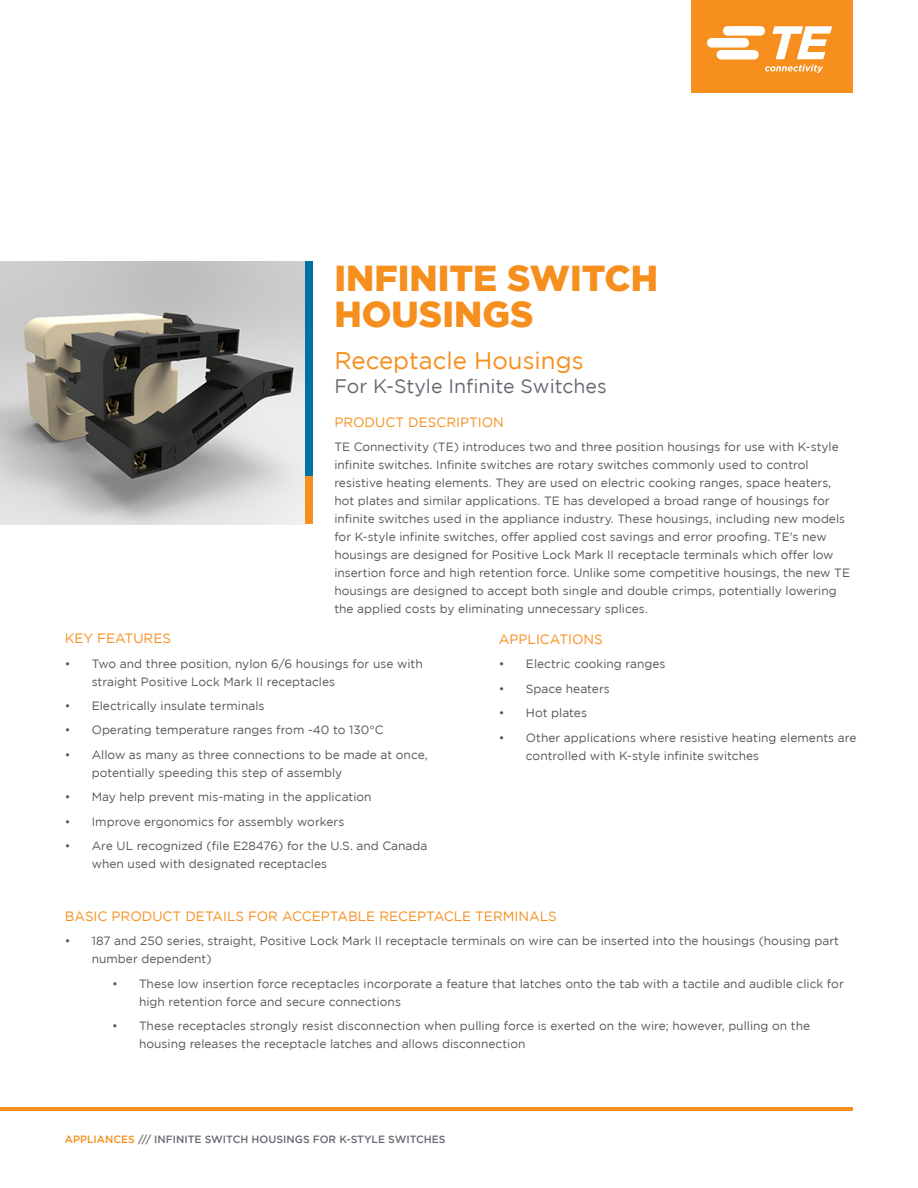
<style>
.page{position:relative;width:918px;height:1188px;background:#fff}
.page>*{position:absolute;margin:0;border:0;box-sizing:border-box;transform-origin:0 0}
.PS_Headline{font:900 36px/36px "Gotham";color:#f68f1e}
.PS_Subhead{font:24px "Gotham";color:#f68f1e}
.PS_Tagline{font:19.5px "Gotham";color:#696b73}
.PS_Body_Copy_Subhead{font:13.5px "Gotham";color:#f68f1e}
.PS_Body_Copy{font:12px/18px "Gotham";color:#57585a}
.PS_Footer_Info{font:500 10.5px "Gotham";color:#696b73}
.s1{color:#f68f1e}
</style>
<div class="page">
<img style="left:0;top:262px;width:305px;height:262px">
<hr style="left:0;top:1107px;width:853px;height:4px;background:#f68f1e">
<div style="left:691px;top:0;width:162px;height:93px;background:#f68f1e"></div>
<svg style="left:707px;top:26px;width:125px;height:47px"></svg>
<div style="left:305px;top:262px;width:8px;height:222px;background:#0071a7"></div>
<div style="left:305px;top:477px;width:8px;height:47px;background:#f68f1e"></div>
<p class="PS_Headline" style="left:334px;top:259px;width:325px">INFINITE SWITCH<br>HOUSINGS</p>
<p class="PS_Subhead" style="left:334px;top:347px;width:251px">Receptacle Housings</p>
<p class="PS_Tagline" style="left:334px;top:375px;width:274px">For K-Style Infinite Switches</p>
<p class="PS_Body_Copy_Subhead" style="left:334px;top:415px;width:171px">PRODUCT DESCRIPTION</p>
<p class="PS_Body_Copy" style="left:334px;top:438px;width:517px">TE Connectivity (TE) introduces two and three position housings for use with K-style infinite switches. Infinite switches are rotary switches commonly used to control resistive heating elements. They are used on electric cooking ranges, space heaters, hot plates and similar applications. TE has developed a broad range of housings for infinite switches used in the appliance industry. These housings, including new models for K-style infinite switches, offer applied cost savings and error proofing. TE's new housings are designed for Positive Lock Mark II receptacle terminals which offer low insertion force and high retention force. Unlike some competitive housings, the new TE housings are designed to accept both single and double crimps, potentially lowering the applied costs by eliminating unnecessary splices.</p>
<p class="PS_Body_Copy_Subhead" style="left:65px;top:631px;width:108px">KEY FEATURES</p>
<p class="PS_Body_Copy" style="left:92px;top:654px;width:333px;text-indent:-27px">• Two and three position, nylon 6/6 housings for use with straight Positive Lock Mark II receptacles</p>
<p class="PS_Body_Copy" style="left:65px;top:697px;width:201px">• Electrically insulate terminals</p>
<p class="PS_Body_Copy" style="left:65px;top:721px;width:320px">• Operating temperature ranges from -40 to 130°C</p>
<p class="PS_Body_Copy" style="left:92px;top:745px;width:337px;text-indent:-27px">• Allow as many as three connections to be made at once, potentially speeding this step of assembly</p>
<p class="PS_Body_Copy" style="left:65px;top:788px;width:308px">• May help prevent mis-mating in the application</p>
<p class="PS_Body_Copy" style="left:65px;top:812px;width:281px">• Improve ergonomics for assembly workers</p>
<p class="PS_Body_Copy" style="left:92px;top:836px;width:337px;text-indent:-27px">• Are UL recognized (file E28476) for the U.S. and Canada when used with designated receptacles</p>
<p class="PS_Body_Copy_Subhead" style="left:499px;top:632px;width:105px">APPLICATIONS</p>
<p class="PS_Body_Copy" style="left:499px;top:655px;width:168px">• Electric cooking ranges</p>
<p class="PS_Body_Copy" style="left:499px;top:679px;width:112px">• Space heaters</p>
<p class="PS_Body_Copy" style="left:499px;top:704px;width:90px">• Hot plates</p>
<p class="PS_Body_Copy" style="left:526px;top:728px;width:332px;text-indent:-27px">• Other applications where resistive heating elements are controlled with K-style infinite switches</p>
<p class="PS_Body_Copy_Subhead" style="left:65px;top:909px;width:493px">BASIC PRODUCT DETAILS FOR ACCEPTABLE RECEPTACLE TERMINALS</p>
<p class="PS_Body_Copy" style="left:92px;top:932px;width:749px;text-indent:-27px">• 187 and 250 series, straight, Positive Lock Mark II receptacle terminals on wire can be inserted into the housings (housing part number dependent)</p>
<p class="PS_Body_Copy" style="left:139px;top:974px;width:706px;text-indent:-27px">• These low insertion force receptacles incorporate a feature that latches onto the tab with a tactile and audible click for high retention force and secure connections</p>
<p class="PS_Body_Copy" style="left:139px;top:1016px;width:673px;text-indent:-27px">• These receptacles strongly resist disconnection when pulling force is exerted on the wire; however, pulling on the housing releases the receptacle latches and allows disconnection</p>
<p class="PS_Footer_Info" style="left:65px;top:1133px;width:382px"><span class="s1">APPLIANCES</span> /// INFINITE SWITCH HOUSINGS FOR K-STYLE SWITCHES</p>
</div>
